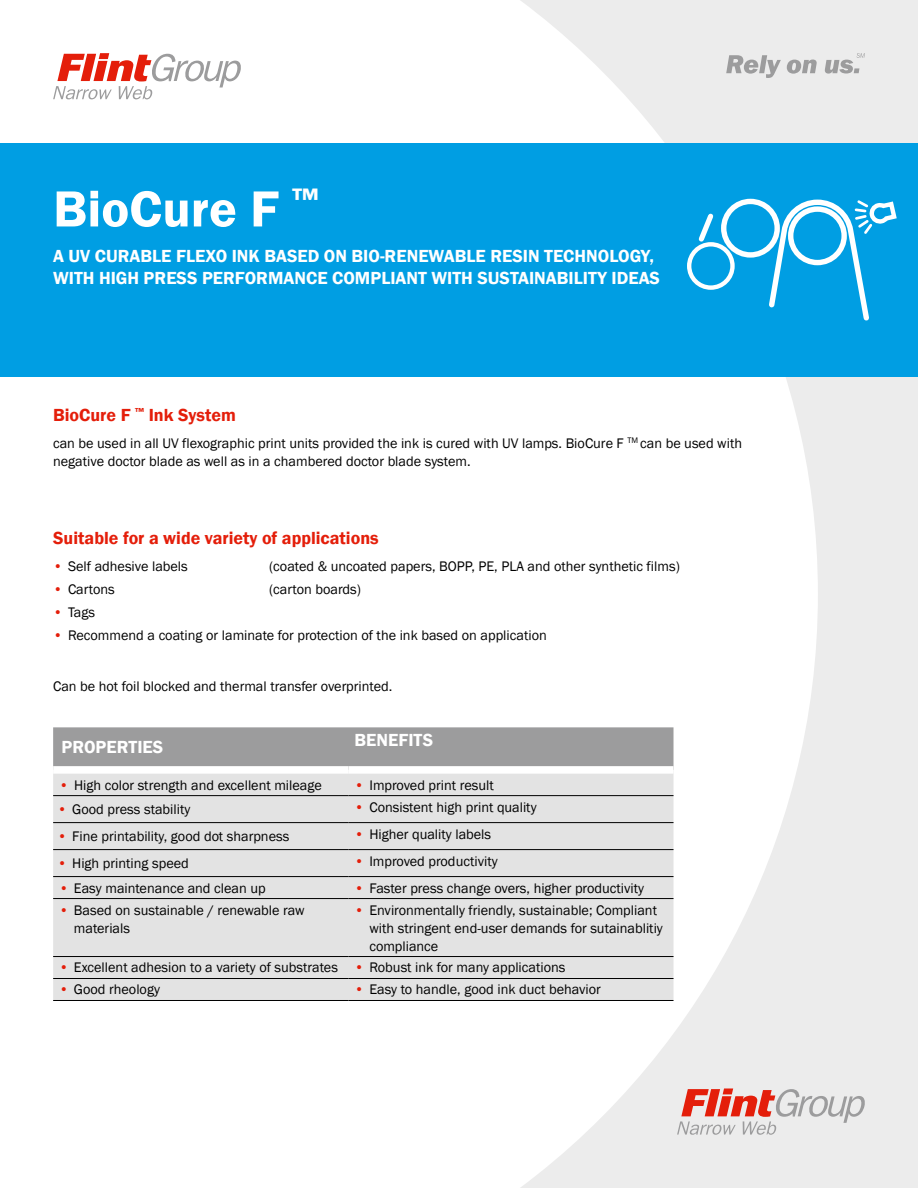
<style>
.page{position:relative;width:918px;height:1188px;background:#fff}
.page>*{position:absolute;margin:0;border:0;box-sizing:border-box;transform-origin:0 0}
.t1{font:600 52.5px "Franklin Gothic";color:#fff}
.t2{font:600 18px/22.5px "Franklin Gothic";color:#fff}
.t3{font:600 18px "Franklin Gothic";color:#e41e0a}
.t4{font:14.25px/18px "Franklin Gothic";color:#000}
.s1{color:#e41e0a}
</style>
<div class="page">
<svg style="left:520px;top:0;width:398px;height:1188px;fill:#ececec"></svg>
<svg style="left:726px;top:55px;width:55px;height:23px"></svg>
<svg style="left:787px;top:60px;width:30px;height:14px"></svg>
<svg style="left:825px;top:53px;width:40px;height:21px"></svg>
<div style="left:0;top:143px;width:918px;height:234px;background:#009ee3"></div>
<svg style="left:53px;top:53px;width:188px;height:46px"></svg>
<div style="left:53px;top:727px;width:621px;height:39px;background:#9c9c9d"></div>
<div style="left:53px;top:774px;width:621px;height:226px;background:#e3e3e3"></div>
<hr style="left:349px;top:795px;width:325px;height:1px;background:#000">
<hr style="left:349px;top:822px;width:325px;height:1px;background:#000">
<hr style="left:53px;top:849px;width:296px;height:1px;background:#000">
<hr style="left:349px;top:849px;width:325px;height:1px;background:#000">
<hr style="left:53px;top:876px;width:296px;height:1px;background:#000">
<hr style="left:349px;top:876px;width:325px;height:1px;background:#000">
<hr style="left:53px;top:898px;width:296px;height:1px;background:#000">
<hr style="left:349px;top:898px;width:325px;height:1px;background:#000">
<hr style="left:53px;top:956px;width:296px;height:1px;background:#000">
<hr style="left:349px;top:956px;width:325px;height:1px;background:#000">
<hr style="left:53px;top:978px;width:296px;height:1px;background:#000">
<hr style="left:349px;top:978px;width:325px;height:1px;background:#000">
<hr style="left:53px;top:1000px;width:296px;height:1px;background:#000">
<hr style="left:349px;top:1000px;width:325px;height:1px;background:#000">
<div style="left:349px;top:766px;width:325px;height:8px;background:#fff"></div>
<hr style="left:53px;top:795px;width:296px;height:1px;background:#000">
<hr style="left:53px;top:822px;width:296px;height:1px;background:#000">
<svg style="left:677px;top:1088px;width:188px;height:47px;background:#dfbdba"></svg>
<div style="left:687px;top:242px;width:48px;height:48px;border:4px solid #fff;border-radius:50%"></div>
<svg style="left:695px;top:199px;width:202px;height:122px"></svg>
<h1 class="t1" style="left:53px;top:177px;width:267px">BIOCURE F <sup>™</sup></h1>
<p class="t2" style="left:53px;top:245px;width:608px">A UV CU RABLE FLEXO INK BASED ON BIO-RENEWABLE RESIN TECHNOLOGY,<br>WITH HIGH PRESS PERFORMANCE COMPLIANT WITH SUSTAINABILITY IDEAS</p>
<p class="t3" style="left:53px;top:404px;width:184px">BIOCURE F <sup>™</sup> INK SYSTEM</p>
<p class="t4" style="left:53px;top:434px;width:690px">can be used in all UV flexographic print units provided the ink is cured with UV lamps. BioCure F <sup>TM</sup> can be used with negative doctor blade as well as in a chambered doctor blade system.</p>
<p class="t3" style="left:53px;top:527px;width:327px">SUITABLE FOR A WIDE VARIETY OF APPLICATIONS</p>
<p class="t4" style="left:53px;top:557px;width:136px"><span class="s1">•</span> Self adhesive labels</p>
<p class="t4" style="left:269px;top:557px;width:412px">(coated &amp; uncoated papers, BOPP, PE, PLA and other synthetic films)</p>
<p class="t4" style="left:53px;top:580px;width:63px"><span class="s1">•</span> Cartons</p>
<p class="t4" style="left:269px;top:580px;width:93px">(carton boards)</p>
<p class="t4" style="left:53px;top:604px;width:43px"><span class="s1">•</span> Tags</p>
<p class="t4" style="left:53px;top:627px;width:495px"><span class="s1">•</span> Recommend a coating or laminate for protection of the ink based on application</p>
<p class="t4" style="left:53px;top:678px;width:341px">Can be hot foil blocked and thermal transfer overprinted.</p>
<p class="t2" style="left:62px;top:736px;width:103px">PROPERTIES</p>
<p class="t2" style="left:355px;top:729px;width:80px">BENEFITS</p>
<p class="t4" style="left:59px;top:776px;width:264px"><span class="s1">•</span> High color strength and excellent mileage</p>
<p class="t4" style="left:355px;top:776px;width:141px"><span class="s1">•</span> Improved print result</p>
<p class="t4" style="left:57px;top:801px;width:134px"><span class="s1">•</span> Good press stability</p>
<p class="t4" style="left:355px;top:798px;width:184px"><span class="s1">•</span> Consistent high print quality</p>
<p class="t4" style="left:57px;top:828px;width:233px"><span class="s1">•</span> Fine printability, good dot sharpness</p>
<p class="t4" style="left:355px;top:825px;width:138px"><span class="s1">•</span> Higher quality labels</p>
<p class="t4" style="left:57px;top:855px;width:133px"><span class="s1">•</span> High printing speed</p>
<p class="t4" style="left:355px;top:852px;width:145px"><span class="s1">•</span> Improved productivity</p>
<p class="t4" style="left:59px;top:879px;width:208px"><span class="s1">•</span> Easy maintenance and clean up</p>
<p class="t4" style="left:355px;top:879px;width:291px"><span class="s1">•</span> Faster press change overs, higher productivity</p>
<p class="t4" style="left:74px;top:901px;width:232px;text-indent:-15px"><span class="s1">•</span> Based on sustainable / renewable raw materials</p>
<p class="t4" style="left:369px;top:901px;width:295px;text-indent:-15px"><span class="s1">•</span> Environmentally friendly, sustainable; Compliant with stringent end-user demands for sutainablitiy compliance</p>
<p class="t4" style="left:59px;top:959px;width:508px"><span class="s1">•</span> Excellent adhesion to a variety of substrates <span class="s1">•</span> Robust ink for many applications</p>
<p class="t4" style="left:59px;top:981px;width:102px"><span class="s1">•</span> Good rheology</p>
<p class="t4" style="left:354px;top:981px;width:248px"><span class="s1">•</span> Easy to handle, good ink duct behavior</p>
</div>
